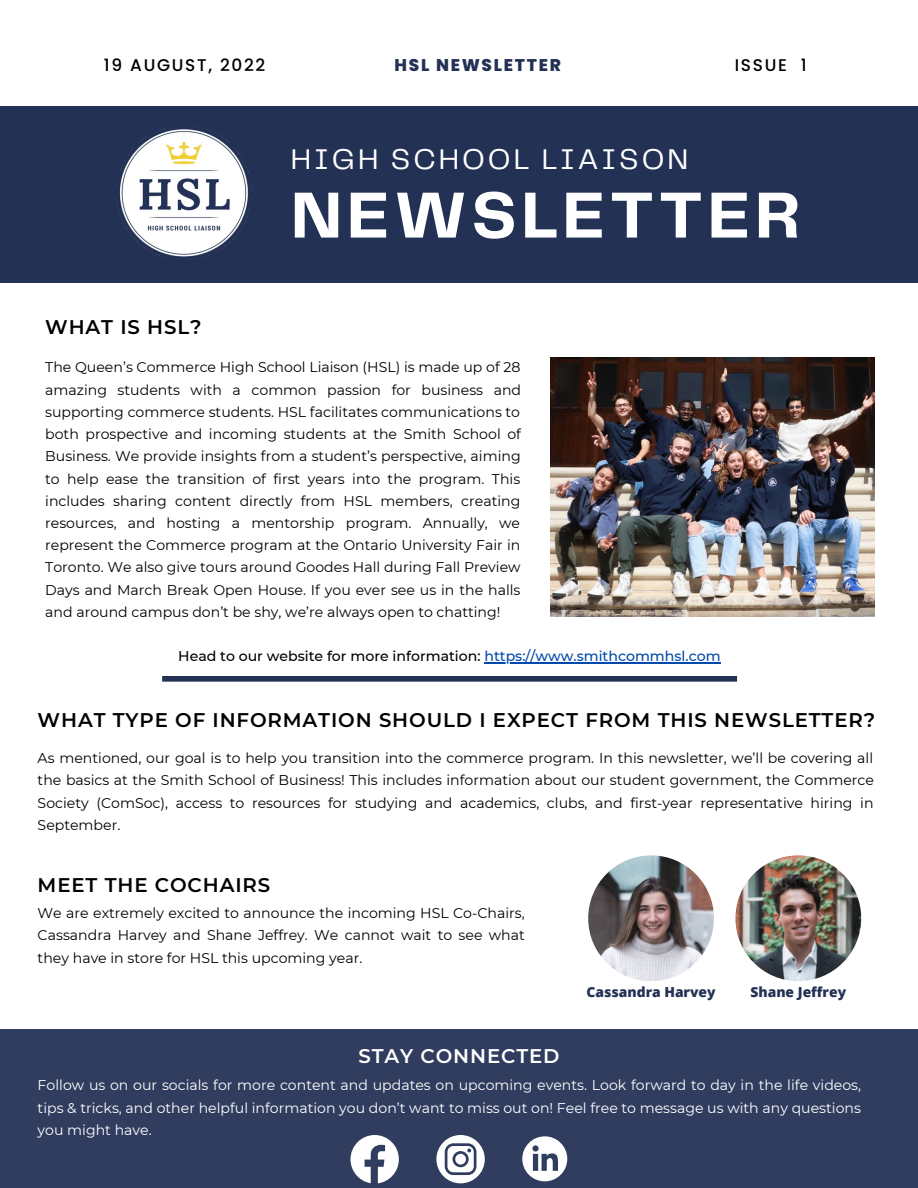
<style>
.page{position:relative;width:918px;height:1188px;background:#fff}
.page>*{position:absolute;margin:0;border:0;box-sizing:border-box;transform-origin:0 0}
.t1{font:700 67.5px "Telegraf";letter-spacing:.07em;color:#fff}
.t2{font:29.55px "Telegraf";letter-spacing:.1em;color:#fff}
.t3{font:600 19.8px "Montserrat";letter-spacing:.045em;color:#000}
.t4{font:600 19.8px "Montserrat";letter-spacing:.045em;color:#fff}
.t5{font:500 16.95px "Poppins";letter-spacing:.1em;color:#000}
.t6{font:800 16.95px "Poppins";letter-spacing:.1em;color:#233155}
.t7{font:14.1px/22.2px "Montserrat";color:#000;text-align:justify}
.t8{font:14.1px/22.5px "Montserrat";color:#fff;text-align:justify}
.t9{font:500 14.1px "Montserrat";color:#000}
.t10{font:800 13.8px "Open Sans";color:#233155}
.s1{color:#004aad}
</style>
<div class="page">
<div style="left:0;top:106px;width:918px;height:177px;background:#233155"></div>
<img style="left:116px;top:125px;width:136px;height:135px">
<img style="left:588px;top:855px;width:126px;height:126px;border-radius:50%">
<img style="left:735px;top:855px;width:126px;height:126px;border-radius:50%">
<img style="left:550px;top:358px;width:324px;height:258px">
<div style="left:0;top:1030px;width:918px;height:158px;background:#303d5f"></div>
<svg style="left:351px;top:1135px;width:48px;height:48px"></svg>
<svg style="left:436px;top:1135px;width:49px;height:48px"></svg>
<svg style="left:522px;top:1136px;width:45px;height:45px"></svg>
<hr style="left:484px;top:662px;width:237px;height:1px;background:#004aad">
<div style="left:162px;top:676px;width:575px;height:6px;background:#233155"></div>
<p class="t5" style="left:104px;top:53px;width:163px">19 AUGUST, 2022</p>
<p class="t6" style="left:395px;top:53px;width:168px">HSL NEWSLETTER</p>
<p class="t5" style="left:735px;top:53px;width:74px">ISSUE 1</p>
<p class="t3" style="left:45px;top:314px;width:158px">WHAT IS HSL?</p>
<p class="t2" style="left:291px;top:146px;width:399px">HIGH SCHOOL LIAISON</p>
<p class="t1" style="left:291px;top:186px;width:511px">NEWSLETTER</p>
<p class="t7" style="left:45px;top:356px;width:477px">The Queen’s Commerce High School Liaison (HSL) is made up of 28 amazing students with a common passion for business and supporting commerce students. HSL facilitates communications to both prospective and incoming students at the Smith School of Business. We provide insights from a student’s perspective, aiming to help ease the transition of first years into the program. This includes sharing content directly from HSL members, creating resources, and hosting a mentorship program. Annually, we represent the Commerce program at the Ontario University Fair in Toronto. We also give tours around Goodes Hall during Fall Preview Days and March Break Open House. If you ever see us in the halls and around campus don’t be shy, we’re always open to chatting!</p>
<p class="t9" style="left:178px;top:647px;width:544px">Head to our website for more information: <span class="s1">https://www.smithcommhsl.com</span></p>
<p class="t3" style="left:38px;top:707px;width:839px">WHAT TYPE OF INFORMATION SHOULD I EXPECT FROM THIS NEWSLETTER?</p>
<p class="t7" style="left:38px;top:747px;width:838px">As mentioned, our goal is to help you transition into the commerce program. In this newsletter, we’ll be covering all the basics at the Smith School of Business! This includes information about our student government, the Commerce Society (ComSoc), access to resources for studying and academics, clubs, and first-year representative hiring in September.</p>
<p class="t3" style="left:38px;top:873px;width:234px">MEET THE COCHAIRS</p>
<p class="t7" style="left:38px;top:902px;width:489px">We are extremely excited to announce the incoming HSL Co-Chairs, Cassandra Harvey and Shane Jeffrey. We cannot wait to see what they have in store for HSL this upcoming year.</p>
<p class="t10" style="left:587px;top:983px;width:130px">Cassandra Harvey</p>
<p class="t10" style="left:751px;top:983px;width:97px">Shane Jeffrey</p>
<p class="t4" style="left:358px;top:1043px;width:203px">STAY CONNECTED</p>
<p class="t8" style="left:38px;top:1074px;width:825px">Follow us on our socials for more content and updates on upcoming events. Look forward to day in the life videos, tips &amp; tricks, and other helpful information you don’t want to miss out on! Feel free to message us with any questions you might have.</p>
</div>
